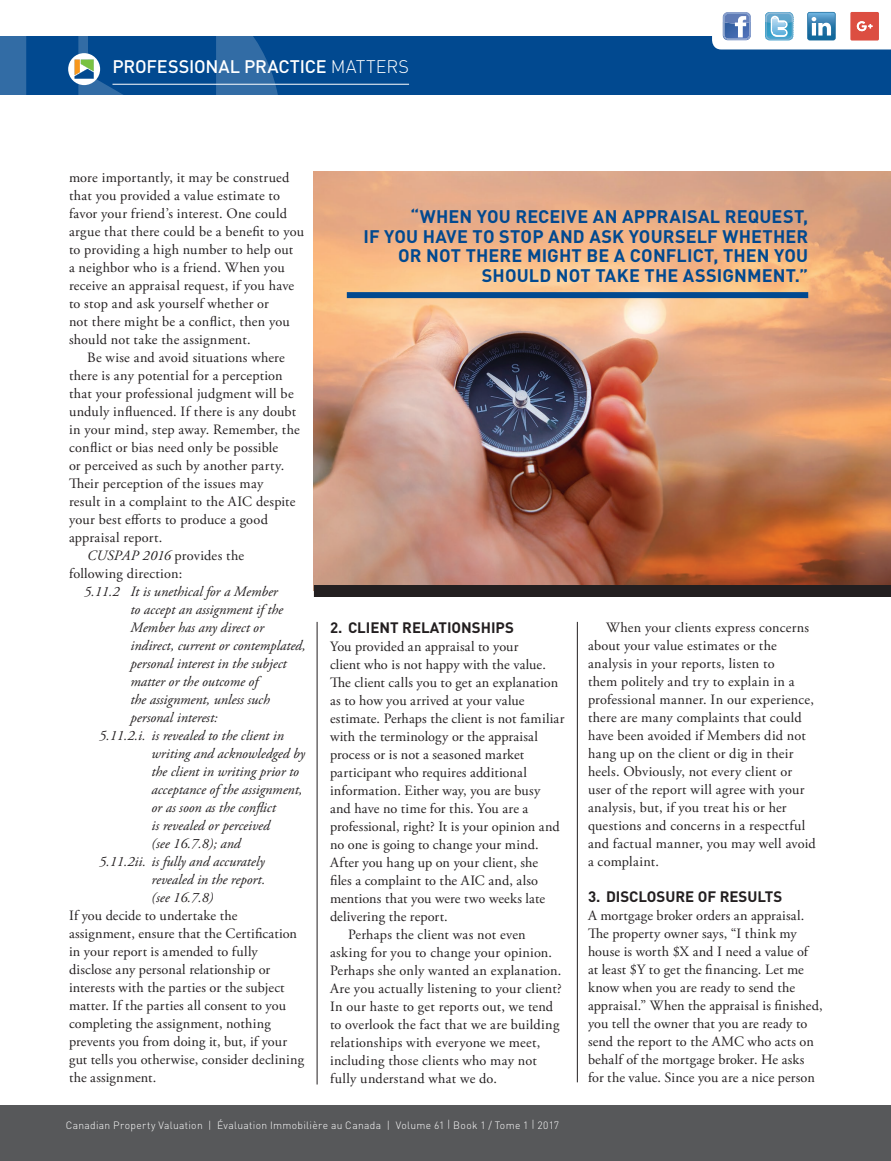
<style>
.page{position:relative;width:891px;height:1161px;background:#fff}
.page>*{position:absolute;margin:0;border:0;box-sizing:border-box;transform-origin:0 0}
.Call_Out{font:700 18px/19.5px "DIN";letter-spacing:.01em;color:#014990;text-align:right}
.TOC_-_Departments{font:500 18px "DIN";letter-spacing:-.01em;color:#fff}
.t1{font:700 15px "DIN";color:#231f20}
.BT{font:14.25px/18px "Adobe Garamond Pro";letter-spacing:.015em;color:#231f20}
.BT_1{font:14.25px/18px "Adobe Garamond Pro";letter-spacing:.01em;color:#231f20}
.t2{font:italic 14.25px/18px "Adobe Garamond Pro";color:#231f20}
.t3{font:300 10.5px "DIN";letter-spacing:.03em;color:#fff}
.s1{font-weight:300}
.s2{font-style:italic}
</style>
<div class="page">
<div style="left:0;top:37px;width:891px;height:58px;background:#014990"></div>
<svg style="left:0;top:36px;width:281px;height:59px"></svg>
<svg style="left:68px;top:53px;width:32px;height:32px"></svg>
<hr style="left:112px;top:84px;width:297px;height:1px;background:#fff">
<hr style="left:577px;top:622px;width:1px;height:460px;background:#231f20">
<hr style="left:317px;top:622px;width:1px;height:463px;background:#231f20">
<img style="left:314px;top:172px;width:577px;height:413px">
<div style="left:314px;top:585px;width:577px;height:12px;background:#231f20"></div>
<div style="left:347px;top:292px;width:461px;height:6px;background:#014990"></div>
<div style="left:0;top:1106px;width:891px;height:55px;background:#57585a"></div>
<svg style="left:712px;top:11px;width:179px;height:39px"></svg>
<p class="TOC_-_Departments" style="left:112px;top:55px;width:298px">PROFESSIONAL PRACTICE <span class="s1">MATTERS</span></p>
<p class="BT" style="left:69px;top:169px;width:237px">more importantly, it may be construed that you provided a value estimate to favor your friend’s interest. One could argue that there could be a benefit to you to providing a high number to help out<br>a neighbor who is a friend. When you receive an appraisal request, if you have to stop and ask yourself whether or<br>not there might be a conflict, then you should not take the assignment.</p>
<p class="BT" style="left:69px;top:349px;width:232px;text-indent:18px">Be wise and avoid situations where there is any potential for a perception that your professional judgment will be unduly influenced. If there is any doubt in your mind, step away. Remember, the conflict or bias need only be possible<br>or perceived as such by another party.<br>Their perception of the issues may<br>result in a complaint to the AIC despite your best efforts to produce a good appraisal report.</p>
<p class="BT" style="left:69px;top:547px;width:177px;text-indent:18px"><span class="s2">CUSPAP 2016</span> provides the following direction:</p>
<p class="t2" style="left:130px;top:583px;width:177px;text-indent:-46px">5.11.2 It is unethical for a Member<br>to accept an assignment if the<br>Member has any direct or indirect, current or contemplated, personal interest in the subject matter or the outcome of<br>the assignment, unless such personal interest:</p>
<p class="t2" style="left:152px;top:727px;width:155px;text-indent:-52px">5.11.2.i. is revealed to the client in writing and acknowledged by the client in writing prior to acceptance of the assignment, or as soon as the conflict<br>is revealed or perceived<br>(see 16.7.8); and</p>
<p class="t2" style="left:152px;top:853px;width:115px;text-align:justify;text-indent:-52px">5.11.2ii. is fully and accurately revealed in the report. (see 16.7.8)</p>
<p class="BT_1" style="left:69px;top:907px;width:237px">If you decide to undertake the assignment, ensure that the Certification in your report is amended to fully disclose any personal relationship or interests with the parties or the subject matter. If the parties all consent to you completing the assignment, nothing prevents you from doing it, but, if your gut tells you otherwise, consider declining the assignment.</p>
<p class="Call_Out" style="left:364px;top:206px;width:446px">“WHEN YOU RECEIVE AN APPRAISAL REQUEST,<br>IF YOU HAVE TO STOP AND ASK YOURSELF WHETHER OR NOT THERE MIGHT BE A CONFLICT, THEN YOU SHOULD NOT TAKE THE ASSIGNMENT.”</p>
<p class="t1" style="left:330px;top:618px;width:185px">2. CLIENT RELATIONSHIPS</p>
<p class="BT_1" style="left:330px;top:638px;width:236px">You provided an appraisal to your<br>client who is not happy with the value.<br>The client calls you to get an explanation as to how you arrived at your value estimate. Perhaps the client is not familiar with the terminology or the appraisal process or is not a seasoned market participant who requires additional information. Either way, you are busy and have no time for this. You are a professional, right? It is your opinion and no one is going to change your mind.<br>After you hang up on your client, she<br>files a complaint to the AIC and, also mentions that you were two weeks late delivering the report.</p>
<p class="BT" style="left:330px;top:926px;width:233px;text-indent:18px">Perhaps the client was not even asking for you to change your opinion.<br>Perhaps she only wanted an explanation.<br>Are you actually listening to your client?<br>In our haste to get reports out, we tend to overlook the fact that we are building relationships with everyone we meet, including those clients who may not fully understand what we do.</p>
<p class="BT" style="left:588px;top:619px;width:229px;text-indent:18px">When your clients express concerns about your value estimates or the analysis in your reports, listen to<br>them politely and try to explain in a professional manner. In our experience, there are many complaints that could have been avoided if Members did not hang up on the client or dig in their heels. Obviously, not every client or user of the report will agree with your analysis, but, if you treat his or her questions and concerns in a respectful and factual manner, you may well avoid a complaint.</p>
<p class="t1" style="left:588px;top:887px;width:196px">3. DISCLOSURE OF RESULTS</p>
<p class="BT_1" style="left:588px;top:907px;width:236px">A mortgage broker orders an appraisal.<br>The property owner says, “I think my house is worth $X and I need a value of<br>at least $Y to get the financing. Let me know when you are ready to send the appraisal.” When the appraisal is finished, you tell the owner that you are ready to send the report to the AMC who acts on behalf of the mortgage broker. He asks for the value. Since you are a nice person</p>
<p class="t3" style="left:66px;top:1119px;width:495px">Canadian Property Valuation | Évaluation Immobilière au Canada | Volume 61 | Book 1 / Tome 1 | 2017</p>
</div>
